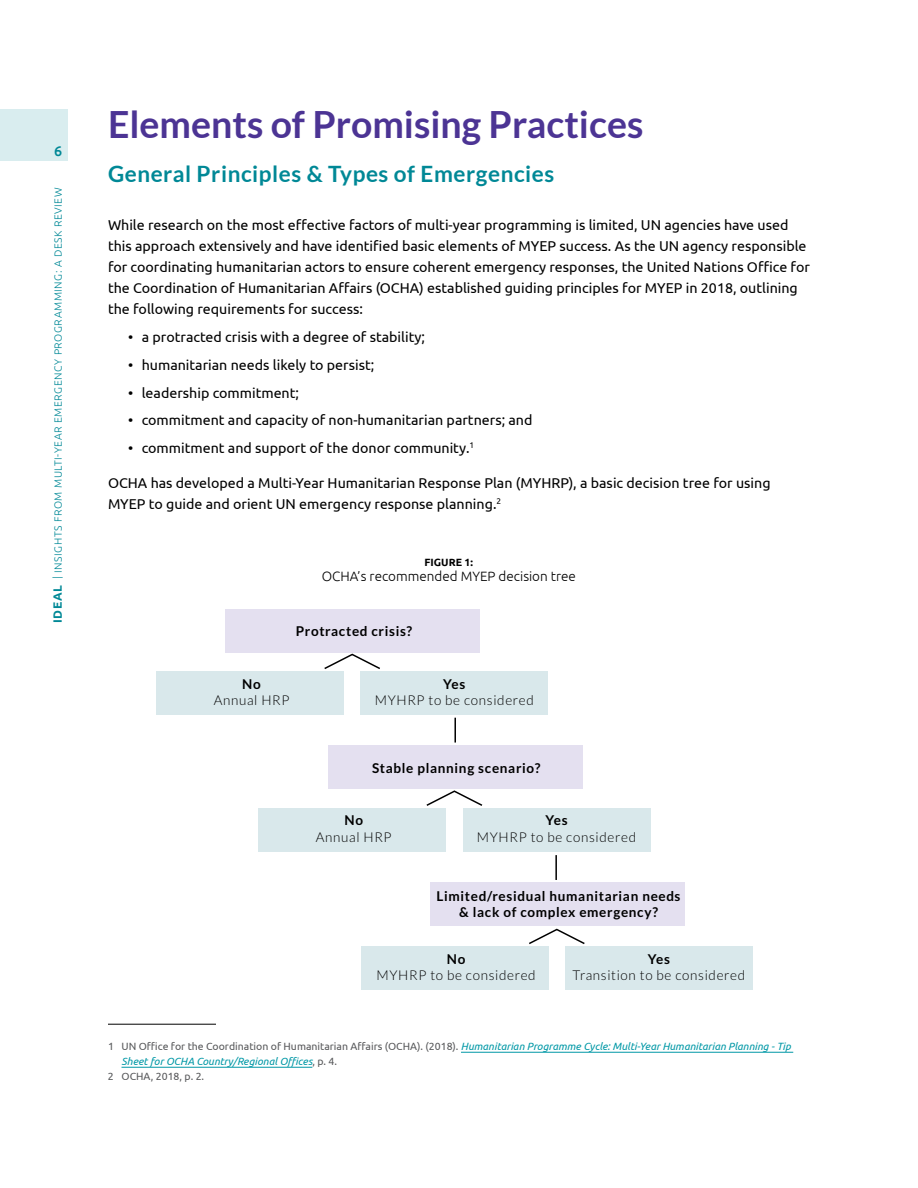
<style>
.page{position:relative;width:918px;height:1188px;background:#fff}
.page>*{position:absolute;margin:0;border:0;box-sizing:border-box;transform-origin:0 0}
.t1{font:700 37.5px "Lato";color:#4c3494}
.t2{font:700 22.5px "Lato";letter-spacing:.025em;color:#008896}
.t3{font:14.25px/21px "Ubuntu";color:#000}
.t4{font:500 14.25px "Ubuntu";color:#008896}
.t5{font:700 13.5px/16.5px "Lato";letter-spacing:.05em;color:#000;text-align:center}
.t6{font:300 13.5px "Lato";letter-spacing:.05em;color:#000}
.t7{font:300 13.5px "Ubuntu";color:#000}
.t8{font:10.5px "Ubuntu";color:#58595b}
.t9{font:300 10.5px "Ubuntu";letter-spacing:.05em;color:#008896}
.t10{font:italic 10.5px "Ubuntu";color:#0098a6}
.t11{font:700 10.5px "Ubuntu";color:#000}
.s1{font-weight:700;font-size:12px}
.s2{font-style:italic;color:#0098a6}
.s3{font-style:normal;color:#58595b}
</style>
<div class="page">
<div style="left:0;top:109px;width:68px;height:52px;background:#d9edef"></div>
<div style="left:430px;top:882px;width:255px;height:44px;background:#e4e0f0"></div>
<div style="left:565px;top:946px;width:188px;height:44px;background:#d9e8eb"></div>
<div style="left:361px;top:946px;width:187px;height:44px;background:#d9e8eb"></div>
<div style="left:463px;top:808px;width:187px;height:44px;background:#d9e8eb"></div>
<div style="left:259px;top:808px;width:187px;height:44px;background:#d9e8eb"></div>
<div style="left:157px;top:671px;width:187px;height:44px;background:#d9e8eb"></div>
<div style="left:226px;top:609px;width:254px;height:43px;background:#e4e0f0"></div>
<svg style="left:324px;top:653px;width:261px;height:292px"></svg>
<hr style="left:108px;top:1024px;width:108px;height:1px;background:#000">
<hr style="left:461px;top:1052px;width:332px;height:1px;background:#0098a6">
<hr style="left:122px;top:1067px;width:190px;height:1px;background:#0098a6">
<p class="t4" style="left:54px;top:141px;width:10px">6</p>
<p class="t9" style="left:52px;top:623px;width:437px;rotate:-90deg"><span class="s1">IDEAL</span> | INSIGHTS FROM MULTI-YEAR EMERGENCY PROGRAMMING: A DESK REVIEW</p>
<h1 class="t1" style="left:108px;top:103px;width:537px">Elements of Promising Practices</h1>
<h2 class="t2" style="left:108px;top:161px;width:448px">General Principles &amp; Types of Emergencies</h2>
<p class="t3" style="left:108px;top:214px;width:704px">While research on the most effective factors of multi-year programming is limited, UN agencies have used this approach extensively and have identified basic elements of MYEP success. As the UN agency responsible for coordinating humanitarian actors to ensure coherent emergency responses, the United Nations Office for the Coordination of Humanitarian Affairs (OCHA) established guiding principles for MYEP in 2018, outlining the following requirements for success:</p>
<p class="t3" style="left:128px;top:326px;width:298px">• a protracted crisis with a degree of stability;</p>
<p class="t3" style="left:128px;top:354px;width:248px">• humanitarian needs likely to persist;</p>
<p class="t3" style="left:128px;top:382px;width:172px">• leadership commitment;</p>
<p class="t3" style="left:128px;top:409px;width:406px">• commitment and capacity of non-humanitarian partners; and</p>
<p class="t3" style="left:128px;top:437px;width:348px">• commitment and support of the donor community.<sup>1</sup></p>
<p class="t3" style="left:108px;top:472px;width:664px">OCHA has developed a Multi-Year Humanitarian Response Plan (MYHRP), a basic decision tree for using<br>MYEP to guide and orient UN emergency response planning.<sup>2</sup></p>
<p class="t11" style="left:425px;top:556px;width:50px">FIGURE 1:</p>
<p class="t7" style="left:322px;top:568px;width:256px">OCHA’s recommended MYEP decision tree</p>
<p class="t5" style="left:296px;top:623px;width:118px">Protracted crisis?</p>
<p class="t5" style="left:242px;top:675px;width:20px">No</p>
<p class="t6" style="left:214px;top:693px;width:77px">Annual HRP</p>
<p class="t5" style="left:443px;top:675px;width:24px">Yes</p>
<p class="t6" style="left:375px;top:693px;width:161px">MYHRP to be considered</p>
<p class="t5" style="left:372px;top:760px;width:170px">Stable planning scenario?</p>
<p class="t5" style="left:345px;top:812px;width:20px">No</p>
<p class="t6" style="left:316px;top:830px;width:77px">Annual HRP</p>
<p class="t5" style="left:545px;top:812px;width:24px">Yes</p>
<p class="t6" style="left:477px;top:830px;width:161px">MYHRP to be considered</p>
<p class="t5" style="left:437px;top:887px;width:245px">Limited/residual humanitarian needs &amp; lack of complex emergency?</p>
<p class="t5" style="left:447px;top:950px;width:20px">No</p>
<p class="t6" style="left:377px;top:968px;width:161px">MYHRP to be considered</p>
<p class="t5" style="left:648px;top:950px;width:24px">Yes</p>
<p class="t6" style="left:573px;top:968px;width:174px">Transition to be considered</p>
<p class="t8" style="left:108px;top:1040px;width:684px">1 UN Office for the Coordination of Humanitarian Affairs (OCHA). (2018). <span class="s2">Humanitarian Programme Cycle: Multi-Year Humanitarian Planning - Tip</span></p>
<p class="t10" style="left:122px;top:1055px;width:217px">Sheet for OCHA Country/Regional Offices<span class="s3">, p. 4.</span></p>
<p class="t8" style="left:108px;top:1070px;width:98px">2 OCHA, 2018, p. 2.</p>
</div>
